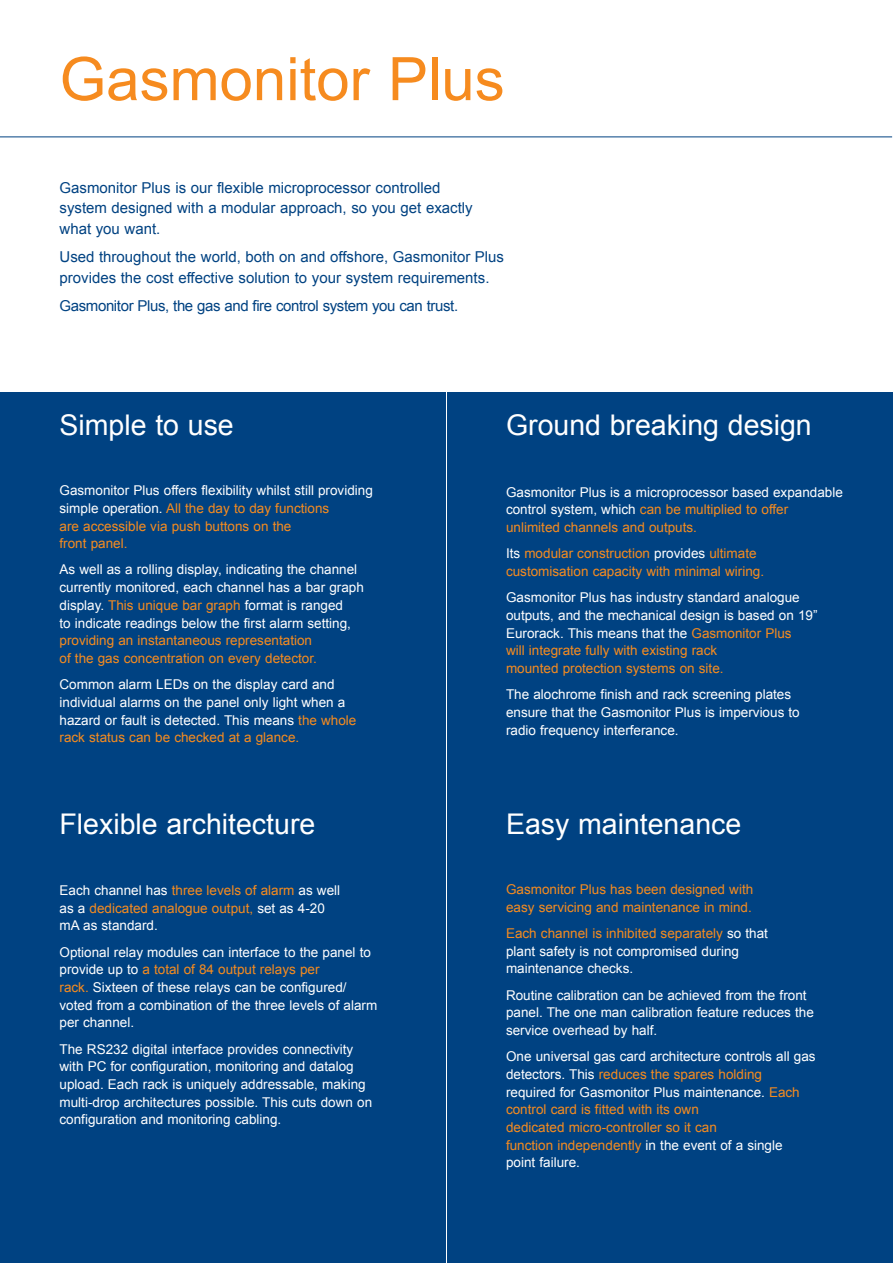
<style>
.page{position:relative;width:893px;height:1263px;background:#fff}
.page>*{position:absolute;margin:0;border:0;box-sizing:border-box;transform-origin:0 0}
.t1{font:60px "Arial";color:#f68b1f}
.t2{font:28.5px "Arial";color:#fff}
.t3{font:15px/20.2px "Arial";color:#004282}
.t4{font:15px "Arial";letter-spacing:-.025em;color:#004282}
.t5{font:13.5px/17.7px "Arial";color:#fff}
.t6{font:13.5px/17.7px "Arial";color:#f68b1f}
.s1{color:#f68b1f}
.s2{color:#fff}
</style>
<div class="page">
<hr style="left:0;top:136px;width:892px;height:1px;background:#004282">
<div style="left:0;top:393px;width:893px;height:870px;background:#004282"></div>
<hr style="left:446px;top:384px;width:1px;height:879px;background:#fff">
<h1 class="t1" style="left:60px;top:40px;width:447px">Gasmonitor Plus</h1>
<p class="t3" style="left:60px;top:178px;width:415px">Gasmonitor Plus is our flexible microprocessor controlled system designed with a modular approach, so you get exactly what you want.</p>
<p class="t3" style="left:60px;top:247px;width:446px">Used throughout the world, both on and offshore, Gasmonitor Plus provides the cost effective solution to your system requirements.</p>
<p class="t4" style="left:60px;top:296px;width:400px">Gasmonitor Plus, the gas and fire control system you can trust.</p>
<h2 class="t2" style="left:60px;top:406px;width:176px">Simple to use</h2>
<p class="t5" style="left:60px;top:482px;width:315px">Gasmonitor Plus offers flexibility whilst still providing simple operation. <span class="s1">All the day to day functions<br>are accessible via push buttons on the<br>front panel.</span></p>
<p class="t5" style="left:60px;top:561px;width:306px">As well as a rolling display, indicating the channel currently monitored, each channel has a bar graph display. <span class="s1">This unique bar graph</span> format is ranged<br>to indicate readings below the first alarm setting,</p>
<p class="t6" style="left:60px;top:632px;width:259px">providing an instantaneous representation of the gas concentration on every detector.</p>
<p class="t5" style="left:60px;top:676px;width:298px">Common alarm LEDs on the display card and individual alarms on the panel only light when a hazard or fault is detected. This means <span class="s1">the whole rack status can be checked at a glance.</span></p>
<h2 class="t2" style="left:60px;top:806px;width:257px">Flexible architecture</h2>
<p class="t5" style="left:60px;top:881px;width:282px">Each channel has <span class="s1">three levels of alarm</span> as well as a <span class="s1">dedicated analogue output,</span> set as 4-20 mA as standard.</p>
<p class="t5" style="left:60px;top:943px;width:319px">Optional relay modules can interface to the panel to provide up to <span class="s1">a total of 84 output relays per<br>rack.</span> Sixteen of these relays can be configured/ voted from a combination of the three levels of alarm per channel.</p>
<p class="t5" style="left:60px;top:1040px;width:314px">The RS232 digital interface provides connectivity with PC for configuration, monitoring and datalog upload. Each rack is uniquely addressable, making multi-drop architectures possible. This cuts down on configuration and monitoring cabling.</p>
<h2 class="t2" style="left:506px;top:406px;width:307px">Ground breaking design</h2>
<p class="t5" style="left:506px;top:483px;width:338px">Gasmonitor Plus is a microprocessor based expandable control system, which <span class="s1">can be multiplied to offer unlimited channels and outputs.</span></p>
<p class="t6" style="left:506px;top:545px;width:260px"><span class="s2">Its</span> modular construction <span class="s2">provides</span> ultimate customisation capacity with minimal wiring.</p>
<p class="t5" style="left:506px;top:589px;width:313px">Gasmonitor Plus has industry standard analogue outputs, and the mechanical design is based on 19” Eurorack. This means that the <span class="s1">Gasmonitor Plus<br>will integrate fully with existing rack<br>mounted protection systems on site.</span></p>
<p class="t5" style="left:506px;top:686px;width:295px">The alochrome finish and rack screening plates ensure that the Gasmonitor Plus is impervious to radio frequency interferance.</p>
<h2 class="t2" style="left:506px;top:806px;width:237px">Easy maintenance</h2>
<p class="t6" style="left:506px;top:881px;width:249px">Gasmonitor Plus has been designed with easy servicing and maintenance in mind.</p>
<p class="t5" style="left:506px;top:924px;width:263px"><span class="s1">Each channel is inhibited separately</span> so that plant safety is not compromised during maintenance checks.</p>
<p class="t5" style="left:506px;top:986px;width:309px">Routine calibration can be achieved from the front panel. The one man calibration feature reduces the service overhead by half.</p>
<p class="t5" style="left:506px;top:1048px;width:311px">One universal gas card architecture controls all gas detectors. This <span class="s1">reduces the spares holding<br></span>required for Gasmonitor Plus maintenance. <span class="s1">Each control card is fitted with its own<br>dedicated micro-controller so it can<br>function independently</span> in the event of a single<br>point failure.</p>
</div>
